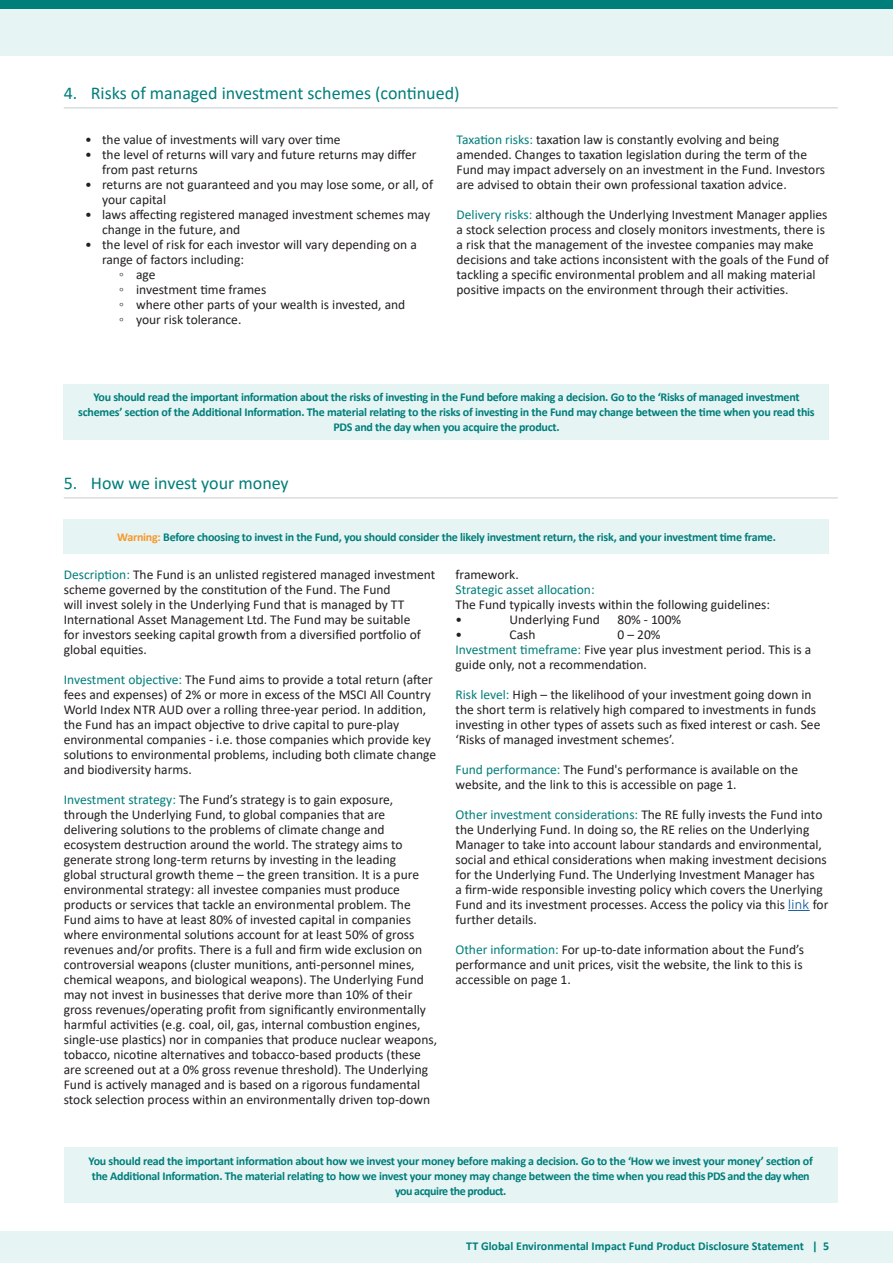
<style>
.page{position:relative;width:893px;height:1263px;background:#fff}
.page>*{position:absolute;margin:0;border:0;box-sizing:border-box;transform-origin:0 0}
.Artisan_heading_PDS{font:18px "Calibri";color:#007e7a}
.t1{font:13.5px/15px "Calibri";color:#231f20}
.t2{font:13.5px "Calibri";color:#007e7a}
.t3{font:700 12px/15px "Calibri";letter-spacing:-.02em;color:#007e7a;text-align:center}
.t4{font:700 12px "Calibri";color:#007e7a}
.s1{color:#007e7a}
.s2{color:#f89828}
.s3{font-family:"Moderat";font-weight:300;color:#175d9e}
</style>
<div class="page">
<div style="left:0;top:0;width:893px;height:55px;background:#e6f4f4"></div>
<div style="left:0;top:0;width:893px;height:9px;background:#007e7a"></div>
<div style="left:0;top:1231px;width:893px;height:32px;background:#e6f4f4"></div>
<hr style="left:64px;top:498px;width:774px;height:1px;background:#c9cacc">
<hr style="left:64px;top:108px;width:774px;height:1px;background:#c9cacc">
<div style="left:64px;top:384px;width:765px;height:55px;background:#e6f4f4"></div>
<div style="left:64px;top:519px;width:765px;height:34px;background:#e6f4f4"></div>
<svg style="left:788px;top:910px;width:22px;height:1px"></svg>
<div style="left:64px;top:1147px;width:774px;height:56px;background:#e6f4f4"></div>
<p class="Artisan_heading_PDS" style="left:64px;top:81px;width:397px">4. Risks of managed investment schemes (continued)</p>
<p class="t1" style="left:85px;top:132px;width:257px">• the value of investments will vary over time</p>
<p class="t1" style="left:102px;top:147px;width:316px;text-indent:-17px">• the level of returns will vary and future returns may differ from past returns</p>
<p class="t1" style="left:102px;top:177px;width:333px;text-indent:-17px">• returns are not guaranteed and you may lose some, or all, of your capital</p>
<p class="t1" style="left:102px;top:207px;width:330px;text-indent:-17px">• laws affecting registered managed investment schemes may change in the future, and</p>
<p class="t1" style="left:102px;top:237px;width:316px;text-indent:-17px">• the level of risk for each investor will vary depending on a range of factors including:</p>
<p class="t1" style="left:119px;top:267px;width:38px">◦ age</p>
<p class="t1" style="left:119px;top:282px;width:149px">◦ investment time frames</p>
<p class="t1" style="left:119px;top:297px;width:288px">◦ where other parts of your wealth is invested, and</p>
<p class="t1" style="left:119px;top:312px;width:124px">◦ your risk tolerance.</p>
<p class="t1" style="left:457px;top:132px;width:370px"><span class="s1">Taxation risks:</span> taxation law is constantly evolving and being amended. Changes to taxation legislation during the term of the Fund may impact adversely on an investment in the Fund. Investors are advised to obtain their own professional taxation advice.</p>
<p class="t1" style="left:457px;top:207px;width:374px"><span class="s1">Delivery risks:</span> although the Underlying Investment Manager applies a stock selection process and closely monitors investments, there is a risk that the management of the investee companies may make decisions and take actions inconsistent with the goals of the Fund of tackling a specific environmental problem and all making material positive impacts on the environment through their activities.</p>
<p class="t3" style="left:78px;top:389px;width:738px">You should read the important information about the risks of investing in the Fund before making a decision. Go to the ‘Risks of managed investment schemes’ section of the Additional Information. The material relating to the risks of investing in the Fund may change between the time when you read this<br>PDS and the day when you acquire the product.</p>
<p class="Artisan_heading_PDS" style="left:64px;top:471px;width:226px">5. How we invest your money</p>
<p class="t3" style="left:117px;top:529px;width:660px"><span class="s2">Warning:</span> Before choosing to invest in the Fund, you should consider the likely investment return, the risk, and your investment time frame.</p>
<p class="t1" style="left:455px;top:567px;width:65px">framework.</p>
<p class="t2" style="left:455px;top:580px;width:141px">Strategic asset allocation:</p>
<p class="t1" style="left:455px;top:597px;width:316px">The Fund typically invests within the following guidelines: •</p>
<p class="t1" style="left:64px;top:567px;width:373px"><span class="s1">Description:</span> The Fund is an unlisted registered managed investment scheme governed by the constitution of the Fund. The Fund<br>will invest solely in the Underlying Fund that is managed by TT International Asset Management Ltd. The Fund may be suitable<br>for investors seeking capital growth from a diversified portfolio of global equities.</p>
<p class="t1" style="left:64px;top:672px;width:374px"><span class="s1">Investment objective:</span> The Fund aims to provide a total return (after fees and expenses) of 2% or more in excess of the MSCI All Country World Index NTR AUD over a rolling three-year period. In addition, the Fund has an impact objective to drive capital to pure-play environmental companies - i.e. those companies which provide key solutions to environmental problems, including both climate change and biodiversity harms.</p>
<p class="t1" style="left:64px;top:792px;width:375px"><span class="s1">Investment strategy:</span> The Fund’s strategy is to gain exposure, through the Underlying Fund, to global companies that are delivering solutions to the problems of climate change and ecosystem destruction around the world. The strategy aims to generate strong long-term returns by investing in the leading<br>global structural growth theme – the green transition. It is a pure environmental strategy: all investee companies must produce products or services that tackle an environmental problem. The Fund aims to have at least 80% of invested capital in companies where environmental solutions account for at least 50% of gross revenues and/or profits. There is a full and firm wide exclusion on controversial weapons (cluster munitions, anti-personnel mines, chemical weapons, and biological weapons). The Underlying Fund may not invest in businesses that derive more than 10% of their gross revenues/operating profit from significantly environmentally harmful activities (e.g. coal, oil, gas, internal combustion engines, single-use plastics) nor in companies that produce nuclear weapons, tobacco, nicotine alternatives and tobacco-based products (these are screened out at a 0% gross revenue threshold). The Underlying Fund is actively managed and is based on a rigorous fundamental stock selection process within an environmentally driven top-down</p>
<p class="t1" style="left:509px;top:612px;width:92px">Underlying Fund</p>
<p class="t1" style="left:617px;top:612px;width:65px">80% - 100%</p>
<p class="t1" style="left:455px;top:627px;width:8px">•</p>
<p class="t1" style="left:509px;top:627px;width:28px">Cash</p>
<p class="t1" style="left:617px;top:627px;width:45px">0 – 20%</p>
<p class="t1" style="left:455px;top:642px;width:357px"><span class="s1">Investment timeframe:</span> Five year plus investment period. This is a guide only, not a recommendation.</p>
<p class="t1" style="left:455px;top:687px;width:366px"><span class="s1">Risk level:</span> High – the likelihood of your investment going down in the short term is relatively high compared to investments in funds investing in other types of assets such as fixed interest or cash. See ‘Risks of managed investment schemes’.</p>
<p class="t1" style="left:455px;top:762px;width:344px"><span class="s1">Fund performance:</span> The Fund's performance is available on the website, and the link to this is accessible on page 1.</p>
<p class="t1" style="left:455px;top:807px;width:374px"><span class="s1">Other investment considerations:</span> The RE fully invests the Fund into the Underlying Fund. In doing so, the RE relies on the Underlying Manager to take into account labour standards and environmental, social and ethical considerations when making investment decisions for the Underlying Fund. The Underlying Investment Manager has<br>a firm-wide responsible investing policy which covers the Unerlying Fund and its investment processes. Access the policy via this <span class="s3">link</span> for further details.</p>
<p class="t1" style="left:455px;top:942px;width:350px;text-align:justify"><span class="s1">Other information:</span> For up-to-date information about the Fund’s performance and unit prices, visit the website, the link to this is accessible on page 1.</p>
<p class="t3" style="left:89px;top:1153px;width:726px">You should read the important information about how we invest your money before making a decision. Go to the ‘How we invest your money’ section of the Additional Information. The material relating to how we invest your money may change between the time when you read this PDS and the day when you acquire the product.</p>
<p class="t4" style="left:466px;top:1237px;width:364px">TT Global Environmental Impact Fund Product Disclosure Statement | 5</p>
</div>
